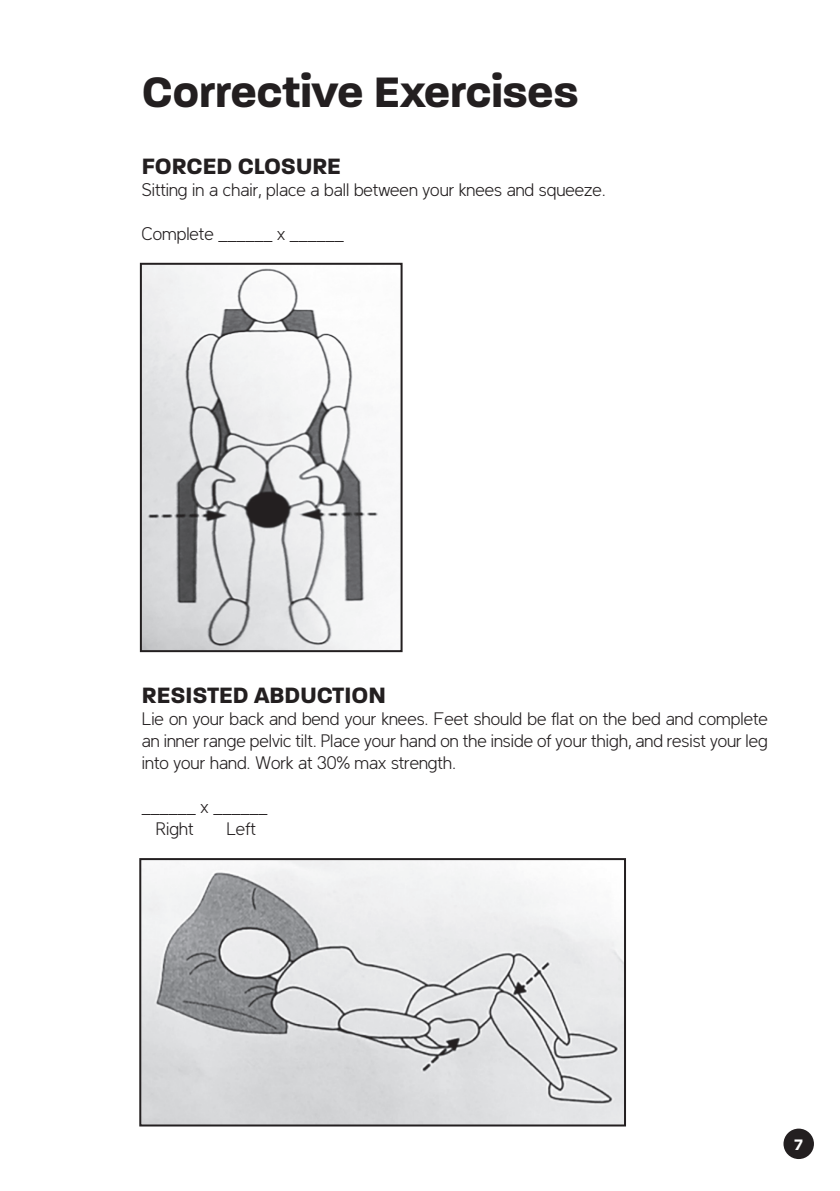
<style>
.page{position:relative;width:840px;height:1191px;background:#fff}
.page>*{position:absolute;margin:0;border:0;box-sizing:border-box;transform-origin:0 0}
.t1{font:700 46px "Paralucent";color:#231f20}
.t2{font:700 24px "Paralucent";color:#231f20}
.t3{font:300 18px/22px "Latinka";color:#231f20;text-align:justify}
.t4{font:700 16.4px "Paralucent";color:#fff}
</style>
<div class="page">
<div style="left:783px;top:1128px;width:30px;height:31px;background:#231f20;border-radius:50%"></div>
<img style="left:143px;top:266px;width:250px;height:383px">
<div style="left:140px;top:263px;width:262px;height:389px;border:2px solid #231f20"></div>
<img style="left:142px;top:861px;width:480px;height:262px">
<div style="left:139px;top:858px;width:486px;height:268px;border:2px solid #231f20"></div>
<h1 class="t1" style="left:142px;top:64px;width:438px">Corrective Exercises</h1>
<h2 class="t2" style="left:142px;top:152px;width:200px">FORCED CLOSURE</h2>
<p class="t3" style="left:142px;top:177px;width:465px">Sitting in a chair, place a ball between your knees and squeeze.</p>
<p class="t3" style="left:142px;top:221px;width:203px">Complete ______ x ______</p>
<h2 class="t2" style="left:142px;top:681px;width:245px">RESISTED ABDUCTION</h2>
<p class="t3" style="left:142px;top:706px;width:627px">Lie on your back and bend your knees. Feet should be flat on the bed and complete an inner range pelvic tilt. Place your hand on the inside of your thigh, and resist your leg into your hand. Work at 30% max strength.</p>
<p class="t3" style="left:156px;top:794px;width:113px;text-indent:-14px">______ x ______<br>Right</p>
<p class="t3" style="left:226px;top:816px;width:31px">Left</p>
<p class="t4" style="left:794px;top:1134px;width:10px">7</p>
</div>
